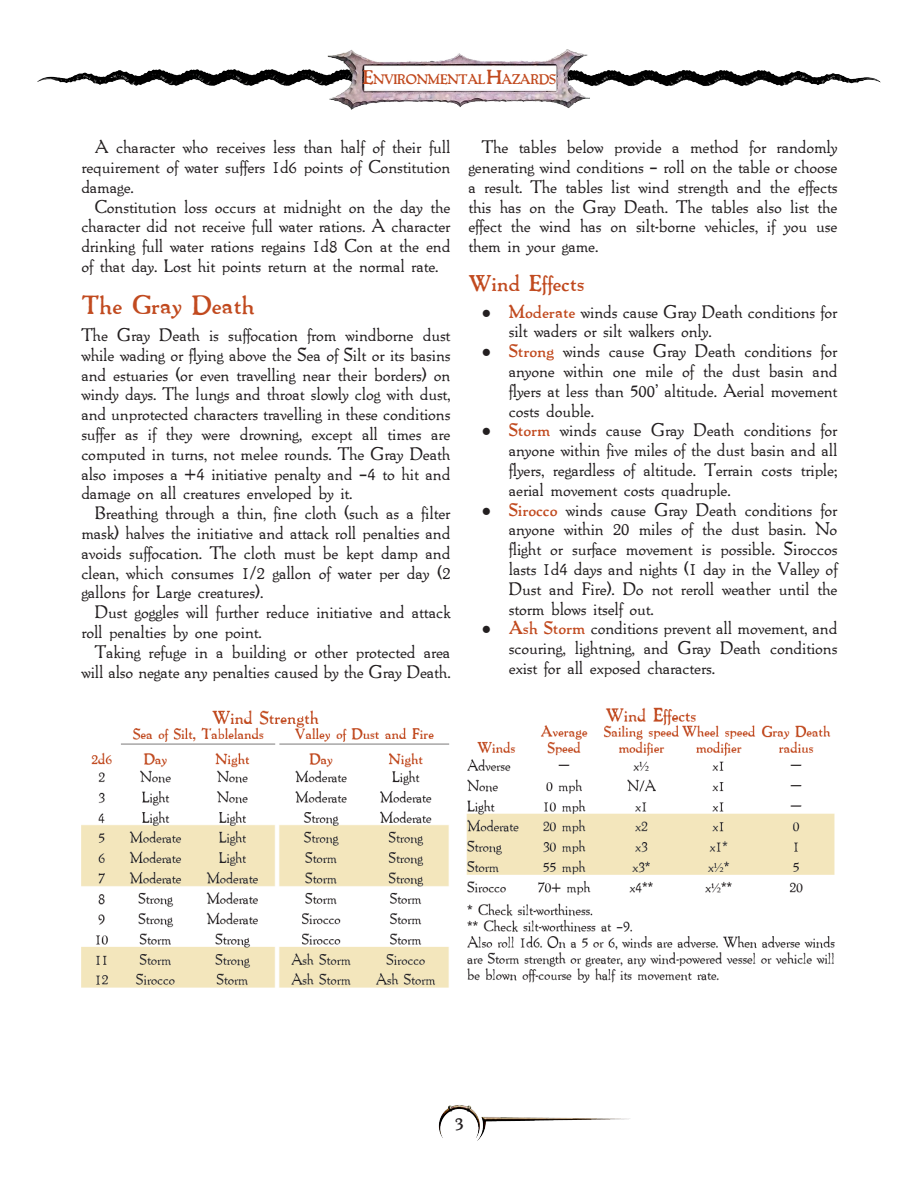
<style>
.page{position:relative;width:918px;height:1188px;background:#fff}
.page>*{position:absolute;margin:0;border:0;box-sizing:border-box;transform-origin:0 0}
.Header_2__16_pt{font:700 24px "Packard Antique";color:#c14a1f}
.Header_3__14_pt{font:700 21px "Packard Antique";color:#c14a1f}
.t1{font:700 18px "Packard Antique";color:#231f20}
.DS_PG_Body_Text_No_Indent{font:16.5px/19.8px "Packard Antique";color:#231f20;text-align:justify}
.DS_PG_Body_Text{font:16.5px/19.8px "Packard Antique";color:#231f20;text-align:justify}
.t2{font:700 12.6px "Packard Antique";letter-spacing:-.025em;color:#c14a1f}
.s1{font-size:18px}
.s2{font-family:"Times New Roman"}
.s3{font-weight:700;color:#c14a1f}
</style>
<div class="page">
<img style="left:438px;top:1105px;width:192px;height:36px">
<img style="left:37px;top:69px;width:290px;height:17px">
<img style="left:591px;top:70px;width:290px;height:16px">
<img style="left:327px;top:49px;width:264px;height:61px">
<img style="left:81px;top:707px;width:754px;height:281px">
<p class="t2" style="left:362px;top:70px;width:195px"><span class="s1">E</span>NVIRONMENTAL <span class="s1">H</span>AZARDS</p>
<p class="DS_PG_Body_Text" style="left:81px;top:137px;width:371px;text-indent:14px">A character who receives less than half of their full requirement of water suffers 1d6 points of Constitution damage.</p>
<p class="DS_PG_Body_Text" style="left:81px;top:196px;width:371px;text-indent:14px">Constitution loss occurs at midnight on the day the character did not receive full water rations. A character drinking full water rations regains 1d8 Con at the end of that day. Lost hit points return at the normal rate.</p>
<p class="Header_2__16_pt" style="left:81px;top:288px;width:175px">The Gray Death</p>
<p class="DS_PG_Body_Text_No_Indent" style="left:81px;top:324px;width:371px">The Gray Death is suffocation from windborne dust while wading or flying above the Sea of Silt or its basins and estuaries (or even travelling near their borders) on windy days. The lungs and throat slowly clog with dust, and unprotected characters travelling in these conditions suffer as if they were drowning, except all times are computed in turns, not melee rounds. The Gray Death also imposes a +4 initiative penalty and –4 to hit and damage on all creatures enveloped by it.</p>
<p class="DS_PG_Body_Text" style="left:81px;top:502px;width:371px;text-indent:14px">Breathing through a thin, fine cloth (such as a filter mask) halves the initiative and attack roll penalties and avoids suffocation. The cloth must be kept damp and clean, which consumes 1/2 gallon of water per day (2 gallons for Large creatures).</p>
<p class="DS_PG_Body_Text" style="left:81px;top:601px;width:371px;text-indent:14px">Dust goggles will further reduce initiative and attack roll penalties by one point.</p>
<p class="DS_PG_Body_Text" style="left:81px;top:641px;width:371px;text-align:right">Taking refuge in a building or other protected area will also negate any penalties caused by the Gray Death.</p>
<p class="DS_PG_Body_Text" style="left:468px;top:137px;width:371px;text-indent:14px">The tables below provide a method for randomly generating wind conditions – roll on the table or choose a result. The tables list wind strength and the effects this has on the Gray Death. The tables also list the effect the wind has on silt-borne vehicles, if you use them in your game.</p>
<p class="Header_3__14_pt" style="left:468px;top:268px;width:117px">Wind Effects</p>
<p class="DS_PG_Body_Text_No_Indent" style="left:508px;top:301px;width:330px;text-indent:-27px"><span class="s2">●</span> <span class="s3">Moderate</span> winds cause Gray Death conditions for silt waders or silt walkers only.</p>
<p class="DS_PG_Body_Text_No_Indent" style="left:508px;top:340px;width:330px;text-indent:-27px"><span class="s2">●</span> <span class="s3">Strong</span> winds cause Gray Death conditions for anyone within one mile of the dust basin and flyers at less than 500’ altitude. Aerial movement costs double.</p>
<p class="DS_PG_Body_Text_No_Indent" style="left:508px;top:420px;width:330px;text-indent:-27px"><span class="s2">●</span> <span class="s3">Storm</span> winds cause Gray Death conditions for anyone within five miles of the dust basin and all flyers, regardless of altitude. Terrain costs triple; aerial movement costs quadruple.</p>
<p class="DS_PG_Body_Text_No_Indent" style="left:508px;top:499px;width:330px;text-indent:-27px"><span class="s2">●</span> <span class="s3">Sirocco</span> winds cause Gray Death conditions for anyone within 20 miles of the dust basin. No flight or surface movement is possible. Siroccos lasts 1d4 days and nights (1 day in the Valley of Dust and Fire). Do not reroll weather until the storm blows itself out.</p>
<p class="DS_PG_Body_Text_No_Indent" style="left:508px;top:618px;width:330px;text-indent:-27px"><span class="s2">●</span> <span class="s3">Ash Storm</span> conditions prevent all movement, and scouring, lightning, and Gray Death conditions exist for all exposed characters.</p>
<p class="t1" style="left:455px;top:1111px;width:10px">3</p>
</div>
